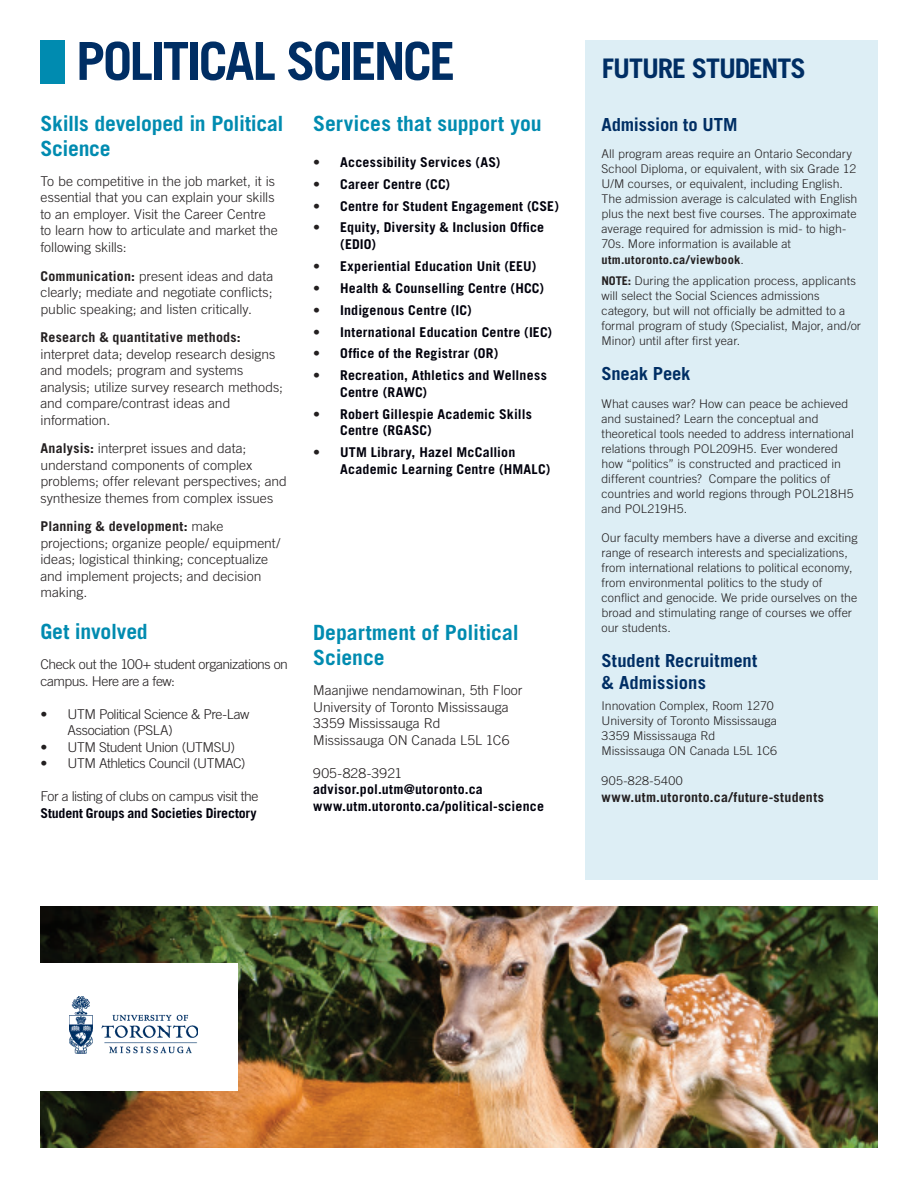
<style>
.page{position:relative;width:918px;height:1188px;background:#fff}
.page>*{position:absolute;margin:0;border:0;box-sizing:border-box;transform-origin:0 0}
.t1{font:700 52.5px "Trade Gothic LT Std";letter-spacing:-.05em;color:#002e64}
.t2{font:700 27px "Trade Gothic LT Std";letter-spacing:-.04em;color:#002e64}
.t3{font:700 21px/25.2px "Trade Gothic LT Std";letter-spacing:-.005em;color:#008bb0}
.t4{font:700 18px/21.6px "Trade Gothic LT Std";letter-spacing:-.005em;color:#002e64}
.t5{font:300 13.5px/16.5px "Trade Gothic LT Std";letter-spacing:-.005em;color:#231f20}
.t6{font:700 13.5px/16.5px "Trade Gothic LT Std";letter-spacing:.015em;color:#00000c}
.t7{font:300 13.5px/16.5px "Trade Gothic LT Std";letter-spacing:-.035em;color:#231f20}
.t8{font:700 13.5px "Trade Gothic LT Std";letter-spacing:.025em;color:#231f20}
.t9{font:300 13.5px/16.5px "Trade Gothic LT Std";letter-spacing:-.03em;color:#231f20}
.t10{font:700 13.5px "Trade Gothic LT Std";letter-spacing:-.015em;color:#00000c}
.t11{font:300 13.5px "Trade Gothic LT Std";letter-spacing:.015em;color:#231f20}
.t12{font:300 12px/15px "Trade Gothic LT Std";letter-spacing:.005em;color:#231f20}
.t13{font:300 12px "Trade Gothic LT Std";letter-spacing:.035em;color:#231f20}
.s1{font-weight:700}
.s2{font-weight:300;color:#231f20}
</style>
<div class="page">
<div style="left:585px;top:40px;width:293px;height:840px;background:#ddeef5"></div>
<div style="left:40px;top:40px;width:25px;height:44px;background:#008bb0"></div>
<img style="left:40px;top:906px;width:838px;height:242px">
<div style="left:37px;top:963px;width:201px;height:128px;background:#fff"></div>
<img style="left:69px;top:996px;width:129px;height:57px">
<h1 class="t1" style="left:76px;top:29px;width:381px">POLITICAL SCIENCE</h1>
<h3 class="t3" style="left:40px;top:110px;width:245px">Skills developed in Political<br>Science</h3>
<p class="t5" style="left:40px;top:173px;width:239px">To be competitive in the job market, it is essential that you can explain your skills to an employer. Visit the Career Centre to learn how to articulate and market the following skills:</p>
<p class="t5" style="left:40px;top:267px;width:235px;text-align:justify"><span class="s1">Communication:</span> present ideas and data clearly; mediate and negotiate conflicts; public speaking; and listen critically.</p>
<p class="t8" style="left:40px;top:329px;width:202px">Research &amp; quantitative methods:</p>
<p class="t5" style="left:40px;top:345px;width:244px">interpret data; develop research designs and models; program and systems analysis; utilize survey research methods; and compare/contrast ideas and information.</p>
<p class="t5" style="left:40px;top:440px;width:248px"><span class="s1">Analysis:</span> interpret issues and data; understand components of complex problems; offer relevant perspectives; and synthesize themes from complex issues</p>
<p class="t5" style="left:40px;top:518px;width:241px"><span class="s1">Planning &amp; development:</span> make projections; organize people/ equipment/ ideas; logistical thinking; conceptualize and implement projects; and decision making.</p>
<h3 class="t3" style="left:40px;top:619px;width:109px">Get involved</h3>
<p class="t7" style="left:40px;top:656px;width:249px">Check out the 100+ student organizations on campus. Here are a few:</p>
<p class="t9" style="left:68px;top:706px;width:184px;text-indent:-27px">• UTM Political Science &amp; Pre-Law<br>Association (PSLA)</p>
<p class="t7" style="left:40px;top:739px;width:196px">• UTM Student Union (UTMSU)</p>
<p class="t7" style="left:40px;top:755px;width:206px">• UTM Athletics Council (UTMAC)</p>
<p class="t7" style="left:41px;top:788px;width:220px">For a listing of clubs on campus visit the</p>
<p class="t10" style="left:41px;top:805px;width:218px">Student Groups and Societies Directory</p>
<h3 class="t3" style="left:313px;top:110px;width:230px">Services that support you</h3>
<p class="t6" style="left:313px;top:153px;width:189px"><span class="s2">•</span> Accessibility Services (AS)</p>
<p class="t6" style="left:313px;top:175px;width:138px"><span class="s2">•</span> Career Centre (CC)</p>
<p class="t6" style="left:313px;top:197px;width:247px"><span class="s2">•</span> Centre for Student Engagement (CSE)</p>
<p class="t6" style="left:340px;top:219px;width:206px;text-indent:-27px"><span class="s2">•</span> Equity, Diversity &amp; Inclusion Office (EDIO)</p>
<p class="t6" style="left:313px;top:258px;width:225px"><span class="s2">•</span> Experiential Education Unit (EEU)</p>
<p class="t6" style="left:313px;top:279px;width:232px"><span class="s2">•</span> Health &amp; Counselling Centre (HCC)</p>
<p class="t6" style="left:313px;top:301px;width:160px"><span class="s2">•</span> Indigenous Centre (IC)</p>
<p class="t6" style="left:313px;top:323px;width:241px"><span class="s2">•</span> International Education Centre (IEC)</p>
<p class="t6" style="left:313px;top:345px;width:187px"><span class="s2">•</span> Office of the Registrar (OR)</p>
<p class="t6" style="left:340px;top:367px;width:208px;text-indent:-27px"><span class="s2">•</span> Recreation, Athletics and Wellness<br>Centre (RAWC)</p>
<p class="t6" style="left:340px;top:405px;width:193px;text-indent:-27px"><span class="s2">•</span> Robert Gillespie Academic Skills<br>Centre (RGASC)</p>
<p class="t6" style="left:340px;top:444px;width:212px;text-indent:-27px"><span class="s2">•</span> UTM Library, Hazel McCallion<br>Academic Learning Centre (HMALC)</p>
<h3 class="t3" style="left:313px;top:619px;width:207px">Department of Political<br>Science</h3>
<p class="t5" style="left:313px;top:682px;width:211px">Maanjiwe nendamowinan, 5th Floor<br>University of Toronto Mississauga<br>3359 Mississauga Rd<br>Mississauga ON Canada L5L 1C6</p>
<p class="t11" style="left:313px;top:765px;width:91px">905-828-3921</p>
<p class="t6" style="left:313px;top:781px;width:232px">advisor.pol.utm@utoronto.ca www.utm.utoronto.ca/political-science</p>
<h2 class="t2" style="left:602px;top:52px;width:205px">FUTURE STUDENTS</h2>
<h3 class="t4" style="left:602px;top:113px;width:137px">Admission to UTM</h3>
<p class="t12" style="left:602px;top:146px;width:257px">All program areas require an Ontario Secondary School Diploma, or equivalent, with six Grade 12<br>U/M courses, or equivalent, including English.<br>The admission average is calculated with English plus the next best five courses. The approximate average required for admission is mid- to high-70s. More information is available at</p>
<p class="t12" style="left:602px;top:250px;width:256px;line-height:20.4px"><span class="s1">utm.utoronto.ca/viewbook</span>.<br><span class="s1">NOTE:</span> During the application process, applicants</p>
<p class="t12" style="left:602px;top:288px;width:261px">will select the Social Sciences admissions category, but will not officially be admitted to a formal program of study (Specialist, Major, and/or Minor) until after first year.</p>
<h3 class="t4" style="left:602px;top:362px;width:90px">Sneak Peek</h3>
<p class="t12" style="left:602px;top:396px;width:254px">What causes war? How can peace be achieved and sustained? Learn the conceptual and theoretical tools needed to address international relations through POL209H5. Ever wondered how “politics” is constructed and practiced in different countries? Compare the politics of countries and world regions through POL218H5 and POL219H5.</p>
<p class="t12" style="left:602px;top:530px;width:258px">Our faculty members have a diverse and exciting range of research interests and specializations, from international relations to political economy, from environmental politics to the study of conflict and genocide. We pride ourselves on the broad and stimulating range of courses we offer our students.</p>
<h3 class="t4" style="left:602px;top:649px;width:157px">Student Recruitment &amp; Admissions</h3>
<p class="t12" style="left:602px;top:698px;width:177px">Innovation Complex, Room 1270<br>University of Toronto Mississauga<br>3359 Mississauga Rd<br>Mississauga ON Canada L5L 1C6</p>
<p class="t13" style="left:602px;top:774px;width:83px">905-828-5400</p>
<p class="t8" style="left:602px;top:789px;width:224px">www.utm.utoronto.ca/future-students</p>
</div>
